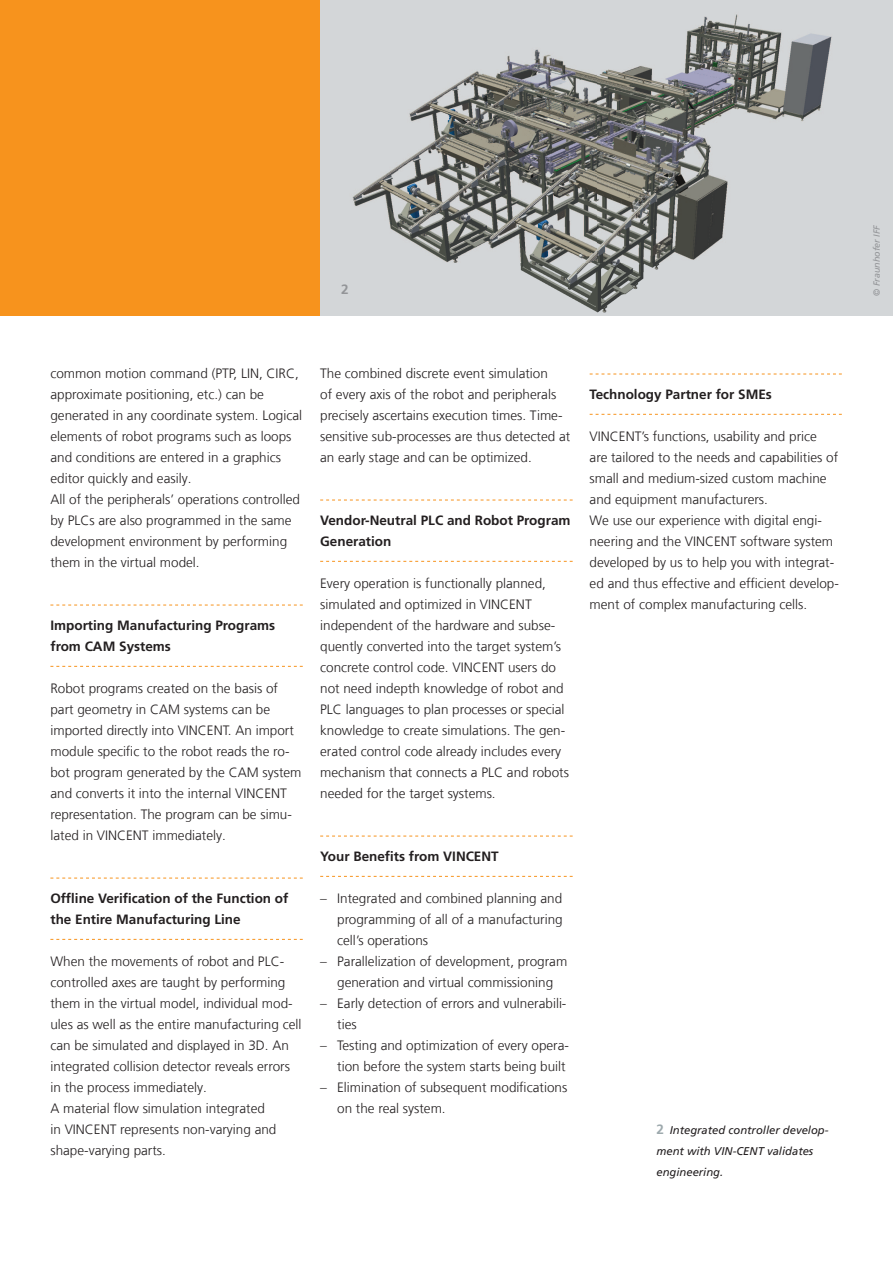
<style>
.page{position:relative;width:893px;height:1263px;background:#fff}
.page>*{position:absolute;margin:0;border:0;box-sizing:border-box;transform-origin:0 0}
.t1{font:300 13.5px/21px "Frutiger LT Com";color:#231f20}
.t2{font:700 13.5px/21px "Frutiger LT Com";color:#231f20}
.t3{font:700 13.5px "Frutiger LT Com";color:#939598}
.t4{font:italic 11.25px/21px "Frutiger LT Com";color:#231f20}
.t5{font:italic 9px "Frutiger LT Com";color:#939598}
.s1{font-weight:700;font-style:normal;font-size:13.5px;color:#9da9ad}
</style>
<div class="page">
<div style="left:0;top:0;width:893px;height:315px;background:#f7931d"></div>
<div style="left:320px;top:0;width:573px;height:315px;background:#d3d6d8"></div>
<img style="left:352px;top:14px;width:480px;height:299px">
<svg style="left:50px;top:605px;width:253px;height:1px"></svg>
<svg style="left:50px;top:666px;width:253px;height:1px"></svg>
<svg style="left:50px;top:878px;width:253px;height:1px"></svg>
<svg style="left:50px;top:939px;width:253px;height:1px"></svg>
<svg style="left:590px;top:374px;width:252px;height:1px"></svg>
<svg style="left:590px;top:414px;width:252px;height:1px"></svg>
<svg style="left:320px;top:500px;width:253px;height:1px"></svg>
<svg style="left:320px;top:561px;width:253px;height:1px"></svg>
<svg style="left:320px;top:836px;width:253px;height:1px"></svg>
<svg style="left:320px;top:876px;width:253px;height:1px"></svg>
<p class="t3" style="left:341px;top:281px;width:9px">2</p>
<p class="t1" style="left:50px;top:363px;width:253px">common motion command (PTP, LIN, CIRC, approximate positioning, etc.) can be generated in any coordinate system. Logical elements of robot programs such as loops and conditions are entered in a graphics editor quickly and easily.<br>All of the peripherals’ operations controlled by PLCs are also programmed in the same development environment by performing them in the virtual model.</p>
<p class="t2" style="left:50px;top:615px;width:226px">Importing manufacturing programs from cam systems</p>
<p class="t1" style="left:50px;top:678px;width:253px">Robot programs created on the basis of part geometry in CAM systems can be imported directly into VINCENT. An import module specific to the robot reads the ro&shy;bot program generated by the CAM system and converts it into the internal VINCENT representation. The program can be simu&shy;lated in VINCENT immediately.</p>
<p class="t2" style="left:50px;top:888px;width:240px">Offline Verification of the Function of the entire manufacturing Line</p>
<p class="t1" style="left:50px;top:951px;width:253px">When the movements of robot and PLC&shy;controlled axes are taught by performing them in the virtual model, individual mod&shy;ules as well as the entire manufacturing cell can be simulated and displayed in 3D. An integrated collision detector reveals errors in the process immediately.<br>A material flow simulation integrated<br>in VINCENT represents non-varying and shape-varying parts.</p>
<p class="t1" style="left:320px;top:363px;width:252px">The combined discrete event simulation<br>of every axis of the robot and peripherals precisely ascertains execution times. Time&shy;sensitive sub-processes are thus detected at an early stage and can be optimized.</p>
<p class="t2" style="left:320px;top:510px;width:252px">Vendor-Neutral PLC and Robot Program generation</p>
<p class="t1" style="left:320px;top:573px;width:250px">Every operation is functionally planned, simulated and optimized in VINCENT independent of the hardware and subse&shy;quently converted into the target system’s concrete control code. VINCENT users do not need indepth knowledge of robot and PLC languages to plan processes or special knowledge to create simulations. The gen&shy;erated control code already includes every mechanism that connects a PLC and robots needed for the target systems.</p>
<p class="t2" style="left:320px;top:846px;width:180px">Your Benefits from VINCENT</p>
<p class="t1" style="left:337px;top:888px;width:227px;text-align:justify;text-indent:-17px">– Integrated and combined planning and programming of all of a manufacturing cell’s operations</p>
<p class="t1" style="left:320px;top:951px;width:249px;text-align:center">– Parallelization of development, program generation and virtual commissioning</p>
<p class="t1" style="left:337px;top:993px;width:231px;text-indent:-17px">– Early detection of errors and vulnerabili&shy;ties</p>
<p class="t1" style="left:320px;top:1035px;width:250px;text-align:right">– Testing and optimization of every opera&shy;tion before the system starts being built</p>
<p class="t1" style="left:337px;top:1077px;width:232px;text-indent:-17px">– Elimination of subsequent modifications on the real system.</p>
<p class="t2" style="left:590px;top:384px;width:184px">technology partner for smes</p>
<p class="t1" style="left:590px;top:426px;width:251px">VINCENT’s functions, usability and price<br>are tailored to the needs and capabilities of small and medium-sized custom machine and equipment manufacturers.<br>We use our experience with digital engi&shy;neering and the VINCENT software system developed by us to help you with integrat&shy;ed and thus effective and efficient develop&shy;ment of complex manufacturing cells.</p>
<p class="t4" style="left:656px;top:1120px;width:174px"><span class="s1">2</span> Integrated controller develop&shy;ment with VIN-CENT validates engineering.</p>
<p class="t5" style="left:871px;top:296px;width:73px;rotate:-90deg">© Fraunhofer IFF</p>
</div>
